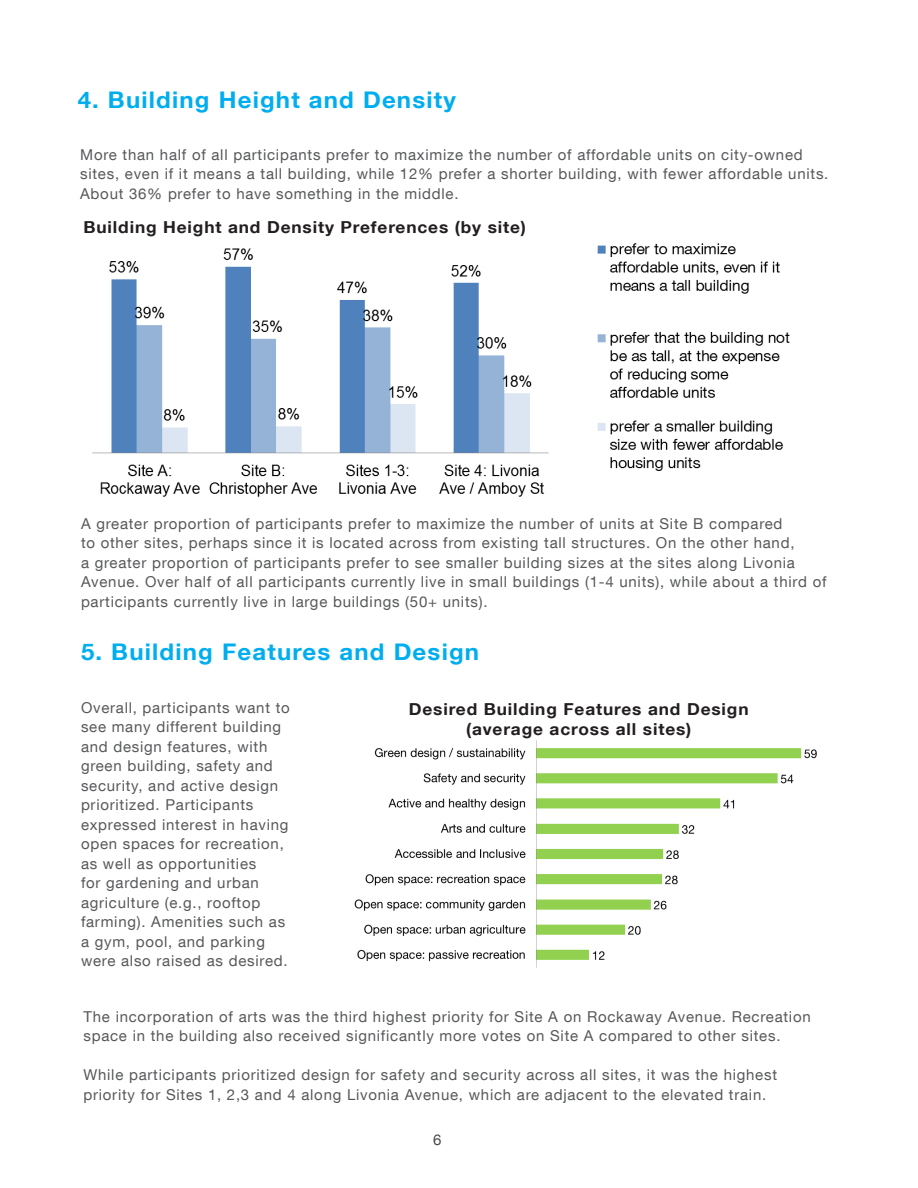
<style>
.page{position:relative;width:918px;height:1188px;background:#fff}
.page>*{position:absolute;margin:0;border:0;box-sizing:border-box;transform-origin:0 0}
.t1{font:700 22.95px "Helvetica Neue LT Com";letter-spacing:.05em;color:#00aeef;scale:1.05 1}
.t2{font:700 16.5px/19.5px "Helvetica Neue LT Com";letter-spacing:.05em;color:#231f20;text-align:center;scale:1.05 1}
.t3{font:15px/19.5px "Helvetica Neue LT Com";letter-spacing:.05em;color:#57585a}
.t4{font:15px "Helvetica Neue LT Com";color:#4a4a4a}
</style>
<div class="page">
<img style="left:92px;top:243px;width:698px;height:254px">
<img style="left:354px;top:740px;width:463px;height:228px">
<p class="t1" style="left:78px;top:85px;width:362px">4. Building Height and Density</p>
<p class="t3" style="left:80px;top:145px;width:750px">More than half of all participants prefer to maximize the number of affordable units on city-owned sites, even if it means a tall building, while 12% prefer a shorter building, with fewer affordable units.<br>About 36% prefer to have something in the middle.</p>
<p class="t2" style="left:83px;top:217px;width:423px">Building Height and Density Preferences (by site)</p>
<p class="t3" style="left:81px;top:513px;width:747px">A greater proportion of participants prefer to maximize the number of units at Site B compared<br>to other sites, perhaps since it is located across from existing tall structures. On the other hand,<br>a greater proportion of participants prefer to see smaller building sizes at the sites along Livonia Avenue. Over half of all participants currently live in small buildings (1-4 units), while about a third of participants currently live in large buildings (50+ units).</p>
<p class="t1" style="left:81px;top:637px;width:381px">5. Building Features and Design</p>
<p class="t3" style="left:81px;top:697px;width:210px">Overall, participants want to see many different building and design features, with green building, safety and security, and active design prioritized. Participants expressed interest in having open spaces for recreation, as well as opportunities<br>for gardening and urban agriculture (e.g., rooftop farming). Amenities such as a gym, pool, and parking were also raised as desired.</p>
<p class="t2" style="left:409px;top:699px;width:325px">Desired Building Features and Design (average across all sites)</p>
<p class="t3" style="left:83px;top:1006px;width:729px">The incorporation of arts was the third highest priority for Site A on Rockaway Avenue. Recreation space in the building also received significantly more votes on Site A compared to other sites.</p>
<p class="t3" style="left:83px;top:1065px;width:695px">While participants prioritized design for safety and security across all sites, it was the highest priority for Sites 1, 2,3 and 4 along Livonia Avenue, which are adjacent to the elevated train.</p>
<p class="t4" style="left:433px;top:1130px;width:10px">6</p>
</div>
